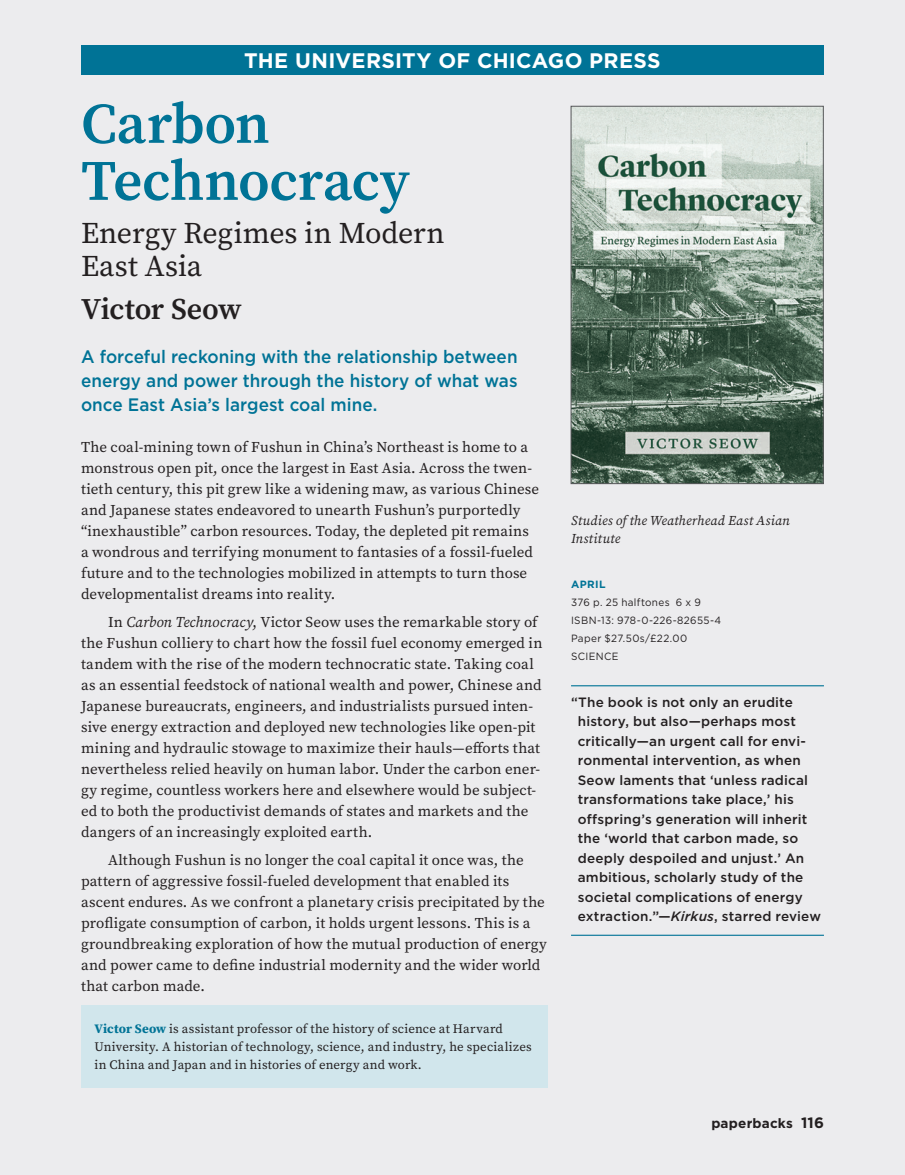
<style>
.page{position:relative;width:905px;height:1175px;background:#fff}
.page>*{position:absolute;margin:0;border:0;box-sizing:border-box;transform-origin:0 0}
.t1{font:600 57px/57px "Source Serif Pro";letter-spacing:-.005em;color:#007396}
.t2{font:30px/33px "Source Serif Pro";color:#231f20}
.t3{font:600 30px "Source Serif Pro";letter-spacing:-.01em;color:#231f20}
.t4{font:700 21px "Gotham";letter-spacing:.015em;color:#fff}
.t5{font:500 18px/24px "Gotham";color:#007396;text-align:justify;scale:.95 1}
.t6{font:15px/21px "Source Serif Pro";letter-spacing:.005em;color:#231f20}
.t7{font:500 13.5px/19.5px "Gotham";letter-spacing:.015em;color:#231f20}
.t8{font:italic 13.5px/18px "Source Serif Pro";letter-spacing:.01em;color:#231f20}
.t9{font:700 13.5px "Gotham";letter-spacing:.015em;color:#231f20}
.t10{font:12.9px/18px "Source Serif Pro";letter-spacing:.015em;color:#231f20}
.t11{font:10.5px/18px "Gotham";letter-spacing:.035em;color:#231f20;scale:.95 1}
.t12{font:700 10.5px "Gotham";letter-spacing:.035em;color:#007396}
.s1{font-style:italic}
.s2{font-weight:700;color:#007396}
.s3{font-size:15px}
</style>
<div class="page">
<div style="left:0;top:0;width:904px;height:1174px;background:#ececee"></div>
<div style="left:81px;top:47px;width:743px;height:27px;background:#007396"></div>
<div style="left:81px;top:45px;width:743px;height:28px;background:#007396"></div>
<div style="left:81px;top:1005px;width:466px;height:82px;background:#d1e6ec"></div>
<img style="left:572px;top:108px;width:249px;height:374px">
<div style="left:570px;top:106px;width:253px;height:378px;border:1px solid #57585a"></div>
<hr style="left:571px;top:685px;width:253px;height:1px;background:#007396">
<hr style="left:571px;top:934px;width:253px;height:1px;background:#007396">
<h3 class="t4" style="left:244px;top:48px;width:418px">THE UNIVERSITY OF CHICAGO PRESS</h3>
<h1 class="t1" style="left:81px;top:95px;width:330px">Carbon<br>Technocracy</h1>
<h2 class="t2" style="left:81px;top:216px;width:365px">Energy Regimes in Modern<br>East Asia</h2>
<h2 class="t3" style="left:81px;top:288px;width:162px">Victor Seow</h2>
<p class="t5" style="left:81px;top:344px;width:461px">A forceful reckoning with the relationship between energy and power through the history of what was once East Asia’s largest coal mine.</p>
<p class="t6" style="left:81px;top:437px;width:459px">The coal-mining town of Fushun in China’s Northeast is home to a monstrous open pit, once the largest in East Asia. Across the twen&shy;tieth century, this pit grew like a widening maw, as various Chinese and Japanese states endeavored to unearth Fushun’s purportedly “inexhaustible” carbon resources. Today, the depleted pit remains a wondrous and terrifying monument to fantasies of a fossil-fueled future and to the technologies mobilized in attempts to turn those developmentalist dreams into reality.</p>
<p class="t6" style="left:81px;top:611px;width:463px;text-indent:27px">In <span class="s1">Carbon Technocracy</span>, Victor Seow uses the remarkable story of the Fushun colliery to chart how the fossil fuel economy emerged in tandem with the rise of the modern technocratic state. Taking coal as an essential feedstock of national wealth and power, Chinese and Japanese bureaucrats, engineers, and industrialists pursued inten&shy;sive energy extraction and deployed new technologies like open-pit mining and hydraulic stowage to maximize their hauls—efforts that nevertheless relied heavily on human labor. Under the carbon ener&shy;gy regime, countless workers here and elsewhere would be subject&shy;ed to both the productivist demands of states and markets and the dangers of an increasingly exploited earth.</p>
<p class="t6" style="left:81px;top:849px;width:467px;text-indent:27px">Although Fushun is no longer the coal capital it once was, the pattern of aggressive fossil-fueled development that enabled its ascent endures. As we confront a planetary crisis precipitated by the profligate consumption of carbon, it holds urgent lessons. This is a groundbreaking exploration of how the mutual production of energy and power came to define industrial modernity and the wider world that carbon made.</p>
<p class="t10" style="left:95px;top:1019px;width:438px"><span class="s2">Victor Seow</span> is assistant professor of the history of science at Harvard<br>University. A historian of technology, science, and industry, he specializes in China and Japan and in histories of energy and work.</p>
<p class="t8" style="left:571px;top:511px;width:220px">Studies of the Weatherhead East Asian<br>Institute</p>
<p class="t12" style="left:571px;top:578px;width:36px">APRIL</p>
<p class="t11" style="left:571px;top:593px;width:160px">376 p. 25 halftones 6 x 9<br>ISBN-13: 978-0-226-82655-4<br>Paper $27.50s/£22.00<br>SCIENCE</p>
<p class="t7" style="left:577px;top:691px;width:245px;text-indent:-7px">“The book is not only an erudite history, but also—perhaps most critically—an urgent call for envi&shy;ronmental intervention, as when Seow laments that ‘unless radical transformations take place,’ his offspring’s generation will inherit the ‘world that carbon made, so deeply despoiled and unjust.’ An ambitious, scholarly study of the societal complications of energy extraction.”—<span class="s1">Kirkus</span>, starred review</p>
<p class="t9" style="left:711px;top:1115px;width:114px">paperbacks <span class="s3">116</span></p>
</div>
